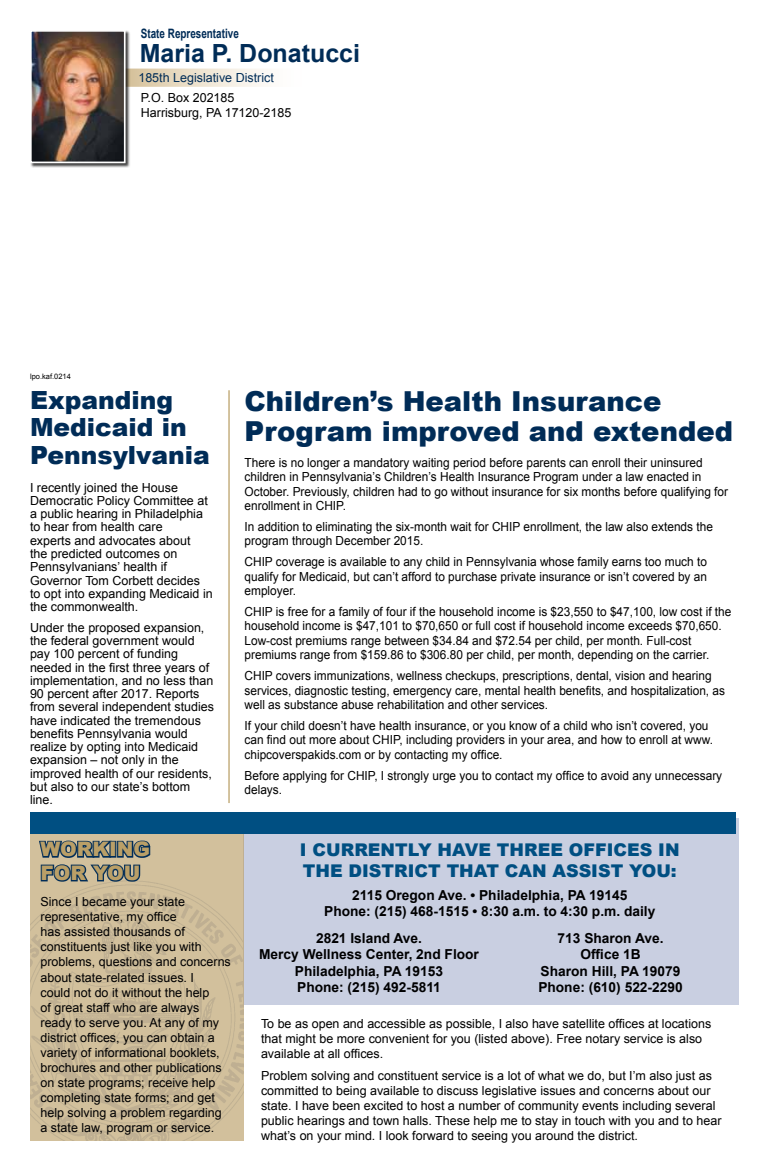
<style>
.page{position:relative;width:762px;height:1167px;background:#fff}
.page>*{position:absolute;margin:0;border:0;box-sizing:border-box;transform-origin:0 0}
.t1{font:900 27.5px/30px "Arial";color:#002c57}
.t2{font:900 25px/27.5px "Arial";color:#002c57}
.t3{font:700 25px "Arial";color:#002c57}
.t4{font:900 20px/23.8px "Arial";color:#ba9f67}
.t5{font:900 17.5px/21px "Arial";color:#004f82}
.t6{font:700 13.75px/16.2px "Arial";color:#000001;text-align:center}
.t7{font:700 13px "Arial";color:#002c57;scale:.77 1}
.t8{font:12.5px/15px "Arial";color:#000001}
.t9{font:12.5px/14.5px "Arial";color:#000001;scale:.95 1}
.t10{font:12.5px "Arial";color:#002c57}
.t11{font:7.5px "Arial";color:#000001}
</style>
<div class="page">
<div style="left:243px;top:818px;width:495px;height:186px;background:#c9cfe1"></div>
<svg style="left:130px;top:69px;width:134px;height:18px;background:#ebe0cc"></svg>
<div style="left:30px;top:30px;width:100px;height:138px;background:#000001;opacity:.75"></div>
<img style="left:33px;top:33px;width:90px;height:127px">
<div style="left:30px;top:30px;width:96px;height:133px;border:2px solid #fff"></div>
<div style="left:30px;top:815px;width:213px;height:325px;background:linear-gradient(to right,#caba99,#ccbc9a)"></div>
<svg style="left:37px;top:837px;width:115px;height:46px;background:#747e7d"></svg>
<div style="left:30px;top:812px;width:705px;height:20px;background:#004f82"></div>
<hr style="left:228px;top:390px;width:2px;height:412px;background:#ba9f67">
<p class="t7" style="left:141px;top:25px;width:129px">State Representative</p>
<h2 class="t3" style="left:140px;top:37px;width:222px">Maria P. Donatucci</h2>
<p class="t10" style="left:138px;top:70px;width:137px">185th Legislative District</p>
<p class="t8" style="left:141px;top:90px;width:152px">P.O. Box 202185<br>Harrisburg, PA 17120-2185</p>
<p class="t11" style="left:30px;top:372px;width:42px">lpo.kaf.0214</p>
<h2 class="t2" style="left:30px;top:385px;width:181px">Expanding<br>Medicaid in<br>Pennsylvania</h2>
<p class="t8" style="left:30px;top:480px;width:184px;line-height:13.2px">I recently joined the House<br>Democratic Policy Committee at a public hearing in Philadelphia to hear from health care<br>experts and advocates about<br>the predicted outcomes on<br>Pennsylvanians’ health if<br>Governor Tom Corbett decides to opt into expanding Medicaid in the commonwealth.</p>
<p class="t8" style="left:30px;top:620px;width:186px;line-height:13.2px">Under the proposed expansion, the federal government would pay 100 percent of funding needed in the first three years of implementation, and no less than<br>90 percent after 2017. Reports from several independent studies have indicated the tremendous benefits Pennsylvania would realize by opting into Medicaid expansion – not only in the improved health of our residents, but also to our state’s bottom line.</p>
<h1 class="t1" style="left:245px;top:385px;width:490px">Children’s Health Insurance<br>Program improved and extended</h1>
<p class="t9" style="left:245px;top:455px;width:511px">There is no longer a mandatory waiting period before parents can enroll their uninsured children in Pennsylvania’s Children’s Health Insurance Program under a law enacted in October. Previously, children had to go without insurance for six months before qualifying for enrollment in CHIP.</p>
<p class="t9" style="left:245px;top:519px;width:495px">In addition to eliminating the six-month wait for CHIP enrollment, the law also extends the program through December 2015.</p>
<p class="t9" style="left:245px;top:554px;width:488px;text-align:justify">CHIP coverage is available to any child in Pennsylvania whose family earns too much to qualify for Medicaid, but can’t afford to purchase private insurance or isn’t covered by an employer.</p>
<p class="t9" style="left:245px;top:604px;width:514px">CHIP is free for a family of four if the household income is $23,550 to $47,100, low cost if the household income is $47,101 to $70,650 or full cost if household income exceeds $70,650.<br>Low-cost premiums range between $34.84 and $72.54 per child, per month. Full-cost premiums range from $159.86 to $306.80 per child, per month, depending on the carrier.</p>
<p class="t9" style="left:245px;top:668px;width:507px">CHIP covers immunizations, wellness checkups, prescriptions, dental, vision and hearing services, diagnostic testing, emergency care, mental health benefits, and hospitalization, as well as substance abuse rehabilitation and other services.</p>
<p class="t9" style="left:245px;top:718px;width:495px">If your child doesn’t have health insurance, or you know of a child who isn’t covered, you can find out more about CHIP, including providers in your area, and how to enroll at www. chipcoverspakids.com or by contacting my office.</p>
<p class="t9" style="left:245px;top:768px;width:504px">Before applying for CHIP, I strongly urge you to contact my office to avoid any unnecessary delays.</p>
<h3 class="t4" style="left:41px;top:836px;width:111px">Worki ng for you</h3>
<p class="t8" style="left:41px;top:894px;width:192px">Since I became your state representative, my office<br>has assisted thousands of constituents just like you with problems, questions and concerns about state-related issues. I<br>could not do it without the help<br>of great staff who are always ready to serve you. At any of my district offices, you can obtain a variety of informational booklets, brochures and other publications on state programs; receive help completing state forms; and get help solving a problem regarding a state law, program or service.</p>
<h3 class="t5" style="left:300px;top:838px;width:381px">I currently have three offices i n the dist</h3>
<h3 class="t5" style="left:394px;top:859px;width:171px">rict that can assist</h3>
<h3 class="t5" style="left:629px;top:859px;width:49px">you:</h3>
<p class="t6" style="left:324px;top:887px;width:333px">2115 Oregon Ave. • Philadelphia, PA 19145<br>Phone: (215) 468-1515 • 8:30 a.m. to 4:30 p.m. daily</p>
<p class="t6" style="left:259px;top:930px;width:221px">2821 Island Ave.<br>Mercy Wellness Center, 2nd Floor<br>Philadelphia, PA 19153<br>Phone: (215) 492-5811</p>
<p class="t6" style="left:538px;top:930px;width:146px">713 Sharon Ave.<br>Office 1B<br>Sharon Hill, PA 19079<br>Phone: (610) 522-2290</p>
<p class="t8" style="left:261px;top:1015px;width:452px">To be as open and accessible as possible, I also have satellite offices at locations that might be more convenient for you (listed above). Free notary service is also available at all offices.</p>
<p class="t8" style="left:261px;top:1068px;width:462px">Problem solving and constituent service is a lot of what we do, but I’m also just as committed to being available to discuss legislative issues and concerns about our state. I have been excited to host a number of community events including several public hearings and town halls. These help me to stay in touch with you and to hear what’s on your mind. I look forward to seeing you around the district.</p>
</div>
